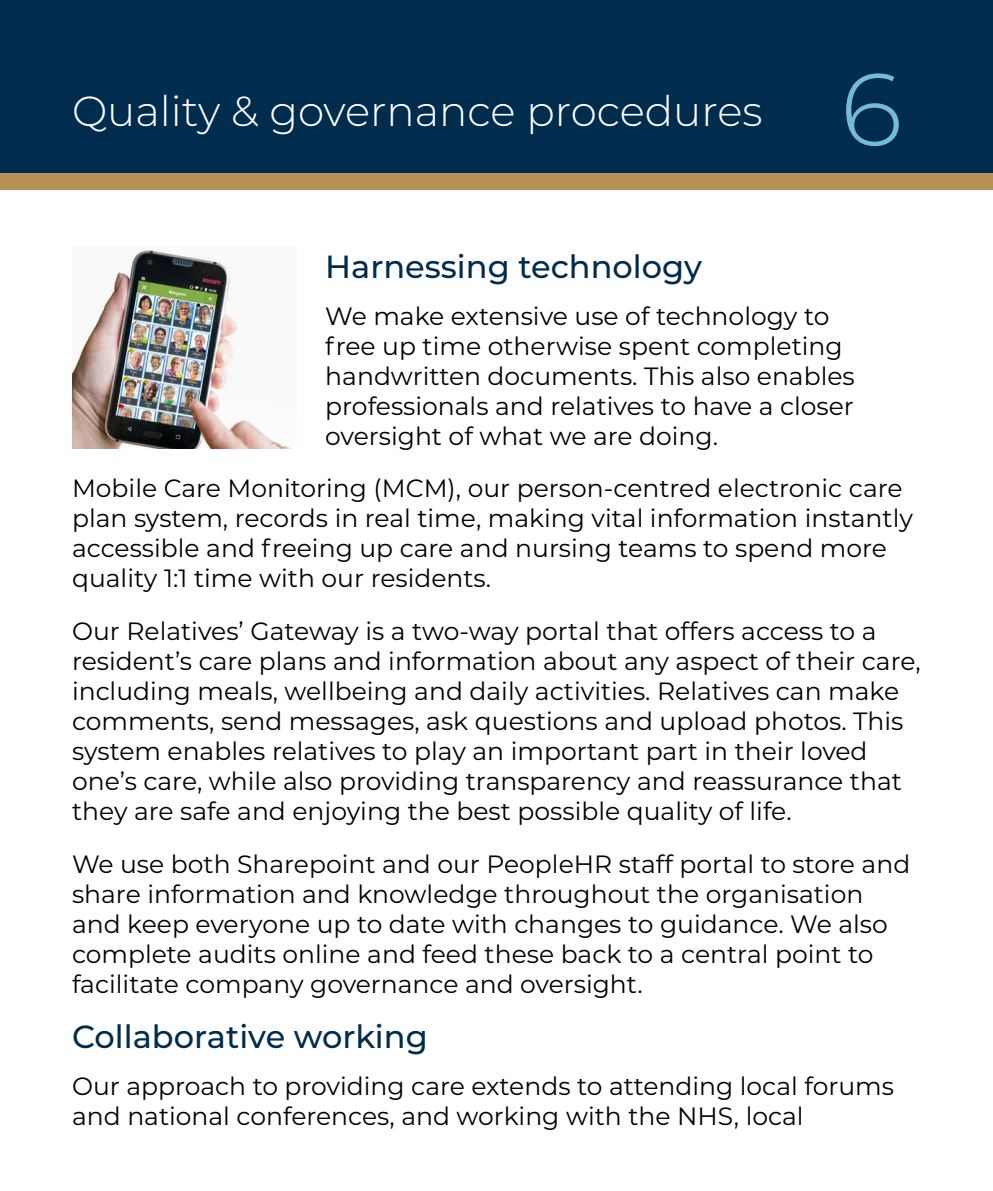
<style>
.page{position:relative;width:993px;height:1191px;background:#fff}
.page>*{position:absolute;margin:0;border:0;box-sizing:border-box;transform-origin:0 0}
.t1{font:300 102.4px "Montserrat Alternates";color:#75bbd5}
.t2{font:300 42px "Montserrat";color:#fff}
.t3{font:500 32px "Montserrat";color:#002c4d}
.t4{font:25px/30px "Montserrat";color:#000}
</style>
<div class="page">
<div style="left:0;top:9px;width:992px;height:181px;background:#b79257"></div>
<div style="left:0;top:0;width:992px;height:173px;background:#002c4d"></div>
<img style="left:72px;top:250px;width:219px;height:199px">
<h2 class="t2" style="left:72px;top:82px;width:691px">Quality &amp; governance procedures</h2>
<h1 class="t1" style="left:840px;top:40px;width:63px">6</h1>
<p class="t3" style="left:325px;top:244px;width:378px">Harnessing technology</p>
<p class="t4" style="left:325px;top:300px;width:531px">We make extensive use of technology to free up time otherwise spent completing handwritten documents. This also enables professionals and relatives to have a closer oversight of what we are doing.</p>
<p class="t4" style="left:72px;top:473px;width:842px">Mobile Care Monitoring (MCM), our person-centred electronic care plan system, records in real time, making vital information instantly accessible and freeing up care and nursing teams to spend more quality 1:1 time with our residents.</p>
<p class="t4" style="left:72px;top:615px;width:850px">Our Relatives’ Gateway is a two-way portal that offers access to a resident’s care plans and information about any aspect of their care, including meals, wellbeing and daily activities. Relatives can make comments, send messages, ask questions and upload photos. This system enables relatives to play an important part in their loved one’s care, while also providing transparency and reassurance that they are safe and enjoying the best possible quality of life.</p>
<p class="t4" style="left:72px;top:848px;width:839px">We use both Sharepoint and our PeopleHR staff portal to store and share information and knowledge throughout the organisation and keep everyone up to date with changes to guidance. We also complete audits online and feed these back to a central point to facilitate company governance and oversight.</p>
<p class="t3" style="left:72px;top:1014px;width:357px">Collaborative working</p>
<p class="t4" style="left:72px;top:1070px;width:823px">Our approach to providing care extends to attending local forums and national conferences, and working with the NHS, local</p>
</div>
